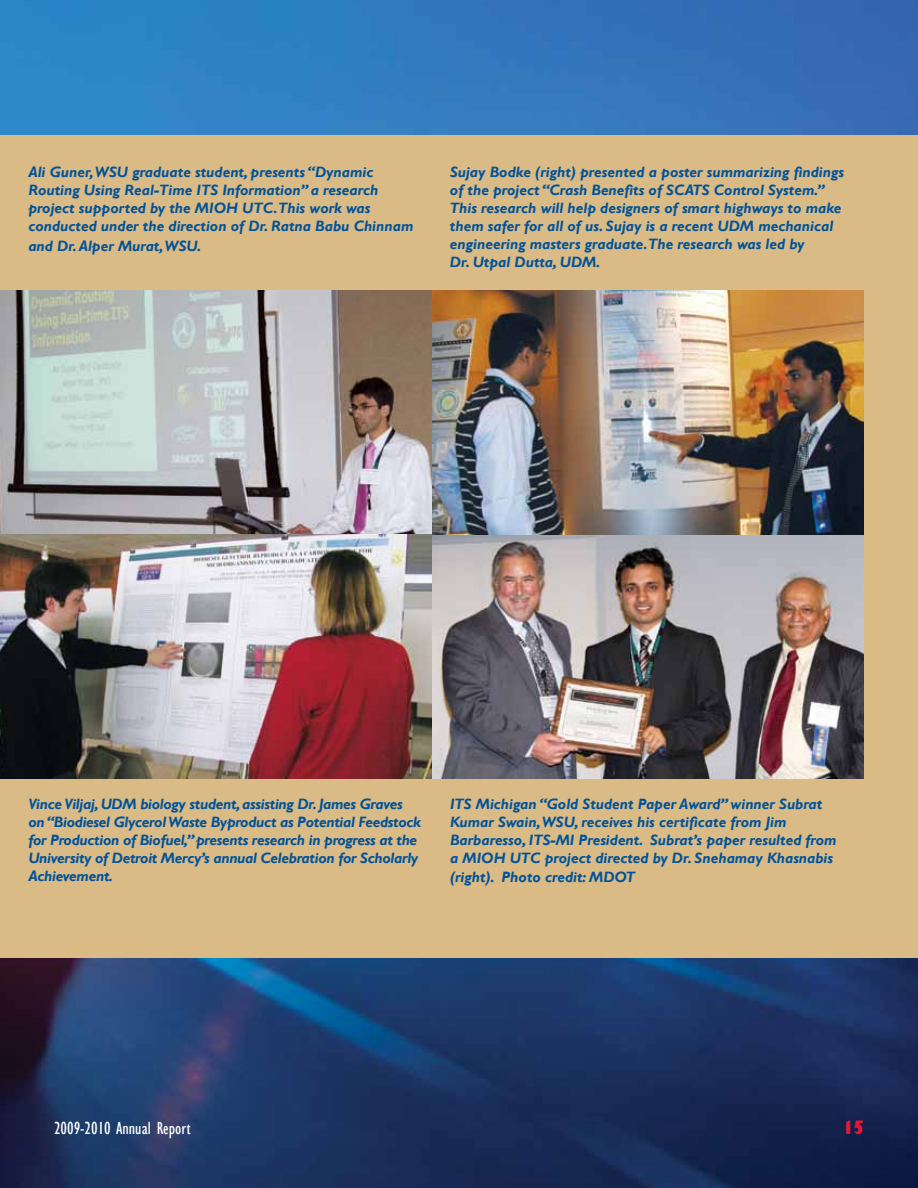
<style>
.page{position:relative;width:918px;height:1188px;background:#fff}
.page>*{position:absolute;margin:0;border:0;box-sizing:border-box;transform-origin:0 0}
.t1{font:condensed 18px "Gill Sans";color:#fff}
.t2{font:800 condensed 18px "Gill Sans";color:#e31837}
.t3{font:italic 700 15px/18px "Gill Sans";color:#00539b}
.t4{font:italic 700 15px/18px "Gill Sans";letter-spacing:-.02em;color:#00539b}
</style>
<div class="page">
<img style="left:0;top:0;width:918px;height:1188px">
<div style="left:0;top:135px;width:918px;height:822px;background:#daba85"></div>
<img style="left:0;top:290px;width:864px;height:488px">
<p class="t3" style="left:28px;top:163px;width:387px">Ali Guner, WSU graduate student, presents “Dynamic Routing Using Real-Time ITS Information” a research project supported by the MIOH UTC.This work was conducted under the direction of Dr. Ratna Babu Chinnam</p>
<p class="t3" style="left:28px;top:237px;width:175px">and Dr. Alper Murat, WSU.</p>
<p class="t3" style="left:450px;top:163px;width:396px">Sujay Bodke (right) presented a poster summarizing findings of the project “Crash Benefits of SCATS Control System.” This research will help designers of smart highways to make them safer for all of us. Sujay is a recent UDM mechanical engineering masters graduate.The research was led by<br>Dr. Utpal Dutta, UDM.</p>
<p class="t4" style="left:28px;top:795px;width:394px">Vince Viljaj, UDM biology student, assisting Dr. James Graves on “Biodiesel Glycerol Waste Byproduct as Potential Feedstock for Production of Biofuel,” presents research in progress at the University of Detroit Mercy’s annual Celebration for Scholarly Achievement.</p>
<p class="t3" style="left:450px;top:795px;width:388px">ITS Michigan “Gold Student Paper Award” winner Subrat Kumar Swain, WSU, receives his certificate from Jim Barbaresso, ITS-MI President. Subrat’s paper resulted from a MIOH UTC project directed by Dr. Snehamay Khasnabis</p>
<p class="t3" style="left:450px;top:869px;width:187px">(right). Photo credit: MDOT</p>
<p class="t1" style="left:54px;top:1117px;width:138px">2009-2010 Annual Report</p>
<p class="t2" style="left:843px;top:1116px;width:22px">15</p>
</div>
